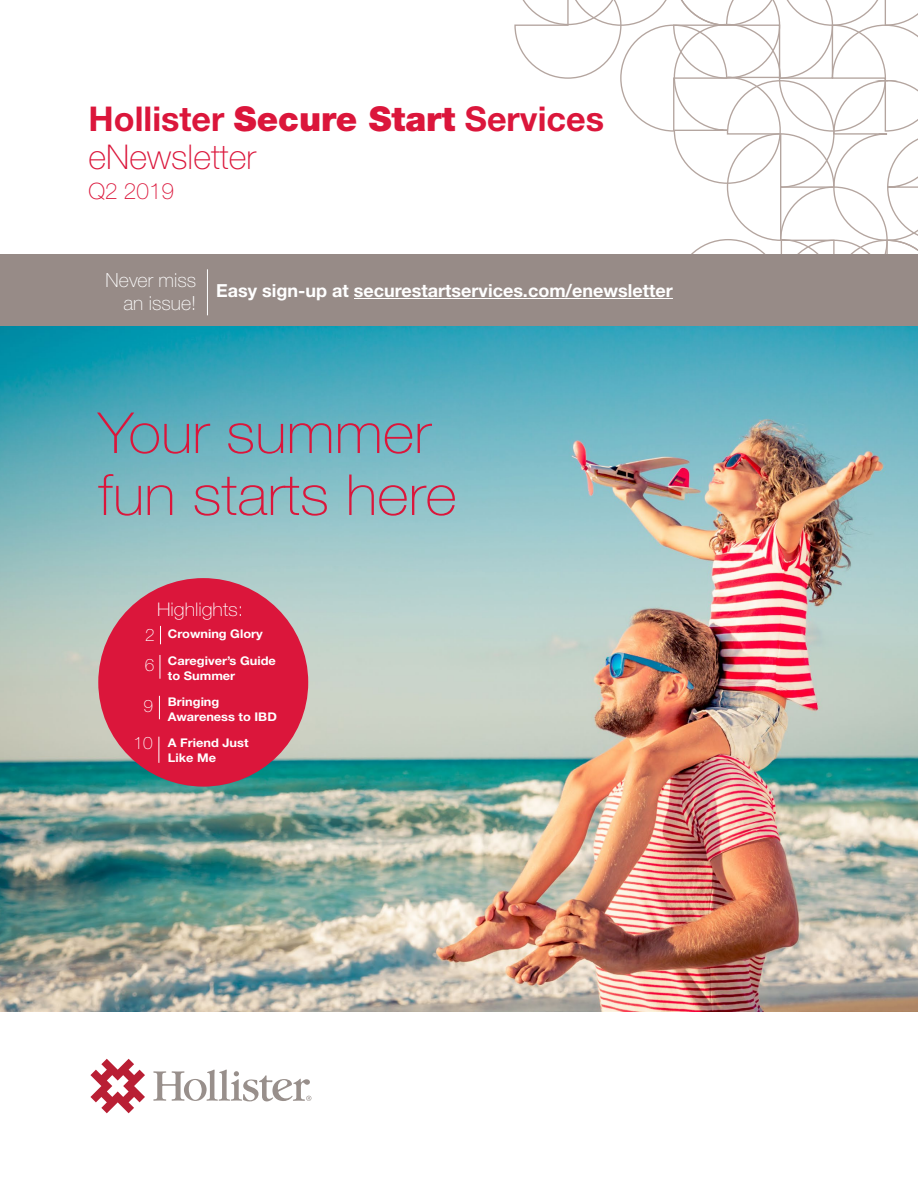
<style>
.page{position:relative;width:918px;height:1188px;background:#fff}
.page>*{position:absolute;margin:0;border:0;box-sizing:border-box;transform-origin:0 0}
.t1{font:100 56.7px/61.9px "Helvetica Neue LT Std";color:#db163b;scale:1.07 1}
.t2{font:700 34.2px "Helvetica Neue LT Std";color:#db163b}
.t3{font:100 34.2px "Helvetica Neue LT Std";color:#db163b}
.t4{font:100 22.5px "Helvetica Neue LT Std";color:#db163b}
.t5{font:100 19.5px/23.4px "Helvetica Neue LT Std";color:#fff;text-align:right}
.t6{font:100 18.75px "Helvetica Neue LT Std";color:#fff;scale:1.07 1}
.t7{font:700 18px "Helvetica Neue LT Std";color:#fff}
.t8{font:100 17.25px "Helvetica Neue LT Std";color:#fff}
.t9{font:700 12px/15px "Helvetica Neue LT Std";color:#fff;scale:1.07 1}
.s1{font-weight:900}
</style>
<div class="page">
<img style="left:0;top:326px;width:918px;height:686px">
<svg style="left:514px;top:0;width:404px;height:351px"></svg>
<div style="left:0;top:254px;width:918px;height:72px;background:#978b87"></div>
<hr style="left:354px;top:298px;width:319px;height:1px;background:#fff">
<hr style="left:207px;top:269px;width:1px;height:46px;background:#fff">
<svg style="left:90px;top:1059px;width:55px;height:54px"></svg>
<svg style="left:153px;top:1070px;width:158px;height:31px"></svg>
<div style="left:98px;top:578px;width:210px;height:209px;background:#db163b;border-radius:50%"></div>
<svg style="left:160px;top:655px;width:1px;height:24px"></svg>
<svg style="left:160px;top:626px;width:1px;height:18px"></svg>
<svg style="left:159px;top:696px;width:1px;height:23px"></svg>
<svg style="left:159px;top:737px;width:1px;height:26px"></svg>
<p class="t2" style="left:89px;top:98px;width:517px">Hollister <span class="s1">Secure Start</span> Services</p>
<p class="t3" style="left:89px;top:137px;width:169px">eNewsletter</p>
<p class="t4" style="left:89px;top:178px;width:87px">Q2 2019</p>
<p class="t5" style="left:106px;top:268px;width:92px">Never miss an issue!</p>
<p class="t7" style="left:216px;top:279px;width:458px">Easy sign-up at securestartservices.com/enewsletter</p>
<p class="t1" style="left:98px;top:402px;width:337px">Your summer fun starts here</p>
<p class="t6" style="left:157px;top:599px;width:82px">Highlights:</p>
<p class="t8" style="left:145px;top:625px;width:11px">2</p>
<p class="t8" style="left:145px;top:655px;width:11px">6</p>
<p class="t8" style="left:144px;top:696px;width:11px">9</p>
<p class="t8" style="left:134px;top:733px;width:21px">10</p>
<p class="t9" style="left:168px;top:626px;width:90px">Crowning Glory</p>
<p class="t9" style="left:168px;top:653px;width:102px">Caregiver’s Guide to Summer</p>
<p class="t9" style="left:168px;top:694px;width:103px">Bringing<br>Awareness to IBD</p>
<p class="t9" style="left:168px;top:735px;width:77px">A Friend Just<br>Like Me</p>
</div>
